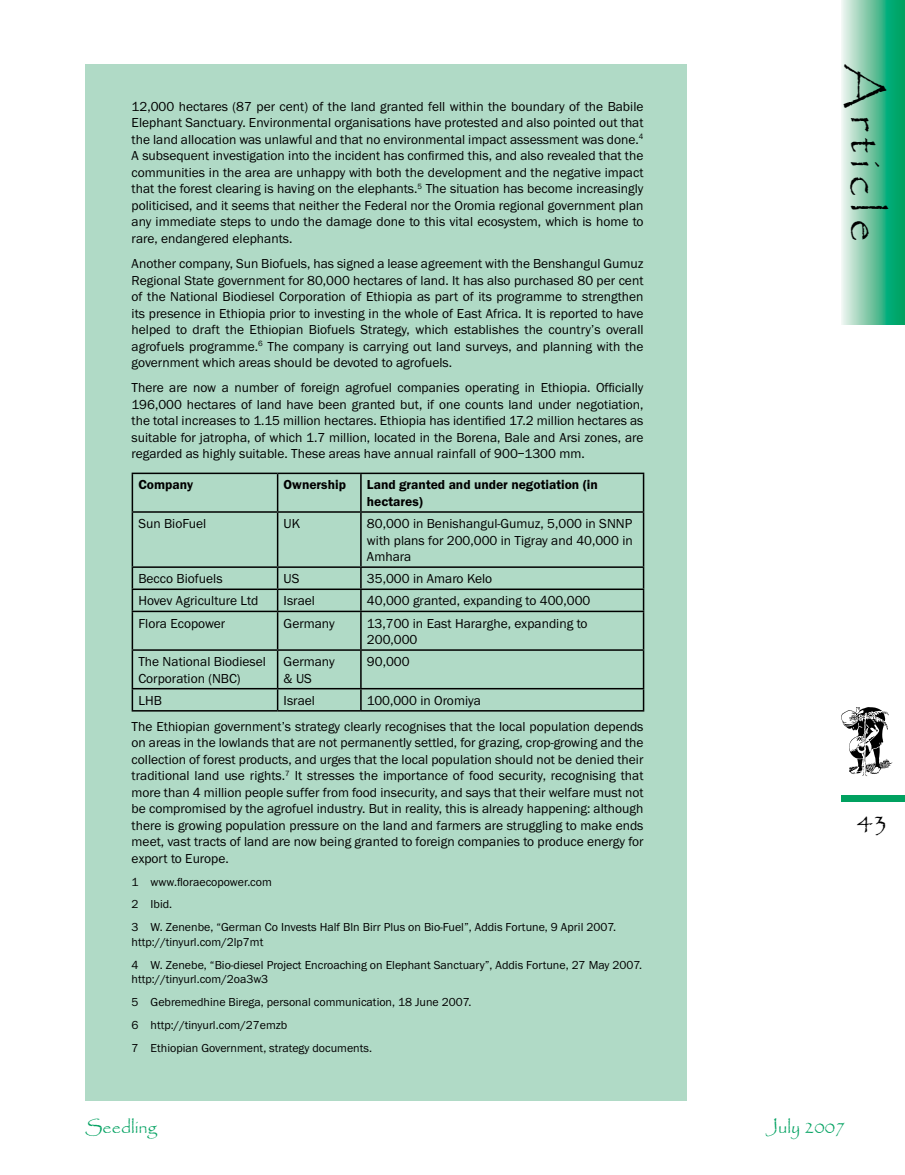
<style>
.page{position:relative;width:905px;height:1175px;background:#fff}
.page>*{position:absolute;margin:0;border:0;box-sizing:border-box;transform-origin:0 0}
.t1{font:45px "Papyrus";letter-spacing:.15em;color:#000}
.t2{font:27px "Papyrus";color:#000}
.t3{font:18px "Papyrus";color:#00a160}
.t4{font:13.5px/16.5px "Franklin Got ITC";color:#000;text-align:justify}
.t5{font:600 13.5px/16.5px "Franklin Got ITC";color:#000}
.t6{font:12px/23px "Franklin Got ITC";color:#000}
</style>
<div class="page">
<div style="left:841px;top:795px;width:63px;height:6px;background:#00a160"></div>
<svg style="left:841px;top:707px;width:51px;height:69px"></svg>
<svg style="left:841px;top:0;width:63px;height:324px"></svg>
<div style="left:85px;top:64px;width:601px;height:1036px;background:#b0dac6"></div>
<hr style="left:132px;top:472px;width:145px;height:2px;background:#000">
<hr style="left:132px;top:474px;width:1px;height:37px;background:#000">
<hr style="left:277px;top:472px;width:84px;height:2px;background:#000">
<hr style="left:277px;top:474px;width:1px;height:37px;background:#000">
<hr style="left:361px;top:472px;width:283px;height:2px;background:#000">
<hr style="left:360px;top:474px;width:1px;height:37px;background:#000">
<hr style="left:642px;top:474px;width:2px;height:37px;background:#000">
<hr style="left:132px;top:511px;width:145px;height:2px;background:#000">
<hr style="left:132px;top:513px;width:1px;height:53px;background:#000">
<hr style="left:277px;top:511px;width:84px;height:2px;background:#000">
<hr style="left:277px;top:513px;width:1px;height:53px;background:#000">
<hr style="left:361px;top:511px;width:283px;height:2px;background:#000">
<hr style="left:360px;top:513px;width:1px;height:53px;background:#000">
<hr style="left:642px;top:513px;width:2px;height:53px;background:#000">
<hr style="left:132px;top:566px;width:145px;height:2px;background:#000">
<hr style="left:277px;top:566px;width:84px;height:2px;background:#000">
<hr style="left:361px;top:566px;width:283px;height:2px;background:#000">
<hr style="left:642px;top:568px;width:2px;height:20px;background:#000">
<hr style="left:132px;top:588px;width:145px;height:2px;background:#000">
<svg style="left:132px;top:568px;width:1px;height:42px"></svg>
<hr style="left:277px;top:588px;width:84px;height:2px;background:#000">
<svg style="left:277px;top:568px;width:1px;height:42px"></svg>
<hr style="left:361px;top:588px;width:283px;height:2px;background:#000">
<svg style="left:360px;top:568px;width:1px;height:42px"></svg>
<hr style="left:642px;top:590px;width:2px;height:20px;background:#000">
<hr style="left:132px;top:610px;width:145px;height:2px;background:#000">
<hr style="left:132px;top:612px;width:1px;height:37px;background:#000">
<hr style="left:277px;top:610px;width:84px;height:2px;background:#000">
<hr style="left:277px;top:612px;width:1px;height:37px;background:#000">
<hr style="left:361px;top:610px;width:283px;height:2px;background:#000">
<hr style="left:360px;top:612px;width:1px;height:37px;background:#000">
<hr style="left:642px;top:612px;width:2px;height:37px;background:#000">
<hr style="left:132px;top:649px;width:145px;height:2px;background:#000">
<hr style="left:132px;top:651px;width:1px;height:37px;background:#000">
<hr style="left:277px;top:649px;width:84px;height:2px;background:#000">
<hr style="left:277px;top:651px;width:1px;height:37px;background:#000">
<hr style="left:361px;top:649px;width:283px;height:2px;background:#000">
<hr style="left:360px;top:651px;width:1px;height:37px;background:#000">
<hr style="left:642px;top:651px;width:2px;height:37px;background:#000">
<hr style="left:132px;top:688px;width:145px;height:1px;background:#000">
<svg style="left:132px;top:689px;width:1px;height:21px"></svg>
<hr style="left:277px;top:688px;width:84px;height:1px;background:#000">
<svg style="left:277px;top:689px;width:1px;height:21px"></svg>
<hr style="left:361px;top:688px;width:283px;height:1px;background:#000">
<svg style="left:360px;top:689px;width:1px;height:21px"></svg>
<hr style="left:642px;top:689px;width:2px;height:21px;background:#000">
<hr style="left:132px;top:710px;width:145px;height:1px;background:#000">
<hr style="left:277px;top:710px;width:84px;height:1px;background:#000">
<hr style="left:361px;top:710px;width:283px;height:1px;background:#000">
<p class="t4" style="left:132px;top:98px;width:513px">12,000 hectares (87 per cent) of the land granted fell within the boundary of the Babile Elephant Sanctuary. Environmental organisations have protested and also pointed out that the land allocation was unlawful and that no environmental impact assessment was done.<sup>4<br></sup>A subsequent investigation into the incident has confirmed this, and also revealed that the communities in the area are unhappy with both the development and the negative impact that the forest clearing is having on the elephants.<sup>5</sup> The situation has become increasingly politicised, and it seems that neither the Federal nor the Oromia regional government plan any immediate steps to undo the damage done to this vital ecosystem, which is home to rare, endangered elephants.</p>
<p class="t4" style="left:132px;top:255px;width:513px">Another company, Sun Biofuels, has signed a lease agreement with the Benshangul Gumuz Regional State government for 80,000 hectares of land. It has also purchased 80 per cent of the National Biodiesel Corporation of Ethiopia as part of its programme to strengthen its presence in Ethiopia prior to investing in the whole of East Africa. It is reported to have helped to draft the Ethiopian Biofuels Strategy, which establishes the country’s overall agrofuels programme.<sup>6</sup> The company is carrying out land surveys, and planning with the government which areas should be devoted to agrofuels.</p>
<p class="t4" style="left:132px;top:379px;width:513px">There are now a number of foreign agrofuel companies operating in Ethiopia. Officially 196,000 hectares of land have been granted but, if one counts land under negotiation, the total increases to 1.15 million hectares. Ethiopia has identified 17.2 million hectares as suitable for jatropha, of which 1.7 million, located in the Borena, Bale and Arsi zones, are regarded as highly suitable. These areas have annual rainfall of 900–1300 mm.</p>
<p class="t5" style="left:138px;top:477px;width:56px">Company</p>
<p class="t5" style="left:283px;top:477px;width:64px">Ownership</p>
<p class="t5" style="left:367px;top:477px;width:232px">Land granted and under negotiation (in hectares)</p>
<p class="t4" style="left:138px;top:515px;width:69px">Sun BioFuel</p>
<p class="t4" style="left:283px;top:515px;width:18px">UK</p>
<p class="t4" style="left:367px;top:515px;width:267px">80,000 in Benishangul-Gumuz, 5,000 in SNNP with plans for 200,000 in Tigray and 40,000 in Amhara</p>
<p class="t4" style="left:138px;top:571px;width:86px">Becco Biofuels</p>
<p class="t4" style="left:283px;top:571px;width:17px">US</p>
<p class="t4" style="left:367px;top:571px;width:127px">35,000 in Amaro Kelo</p>
<p class="t4" style="left:138px;top:593px;width:122px">Hovev Agriculture Ltd</p>
<p class="t4" style="left:283px;top:593px;width:33px">Israel</p>
<p class="t4" style="left:367px;top:593px;width:225px">40,000 granted, expanding to 400,000</p>
<p class="t4" style="left:138px;top:615px;width:88px">Flora Ecopower</p>
<p class="t4" style="left:283px;top:615px;width:52px">Germany</p>
<p class="t4" style="left:367px;top:615px;width:222px">13,700 in East Hararghe, expanding to<br>200,000</p>
<p class="t4" style="left:138px;top:653px;width:129px">The National Biodiesel<br>Corporation (NBC)</p>
<p class="t4" style="left:283px;top:653px;width:52px">Germany &amp; US</p>
<p class="t4" style="left:367px;top:653px;width:44px">90,000</p>
<p class="t4" style="left:138px;top:692px;width:25px">LHB</p>
<p class="t4" style="left:283px;top:692px;width:33px">Israel</p>
<p class="t4" style="left:132px;top:687px;width:513px;line-height:25.8px;text-indent:235px">100,000 in Oromiya<br>The Ethiopian government’s strategy clearly recognises that the local population depends</p>
<p class="t4" style="left:132px;top:734px;width:513px">on areas in the lowlands that are not permanently settled, for grazing, crop-growing and the collection of forest products, and urges that the local population should not be denied their traditional land use rights.<sup>7</sup> It stresses the importance of food security, recognising that more than 4 million people suffer from food insecurity, and says that their welfare must not be compromised by the agrofuel industry. But in reality, this is already happening: although there is growing population pressure on the land and farmers are struggling to make ends meet, vast tracts of land are now being granted to foreign companies to produce energy for export to Europe.</p>
<p class="t6" style="left:132px;top:870px;width:486px">1 www.floraecopower.com<br>2 Ibid.<br>3 W. Zenenbe, “German Co Invests Half Bln Birr Plus on Bio-Fuel”, Addis Fortune, 9 April 2007.</p>
<p class="t6" style="left:132px;top:930px;width:512px">http://tinyurl.com/2lp7mt<br>4 W. Zenebe, “Bio-diesel Project Encroaching on Elephant Sanctuary”, Addis Fortune, 27 May 2007.</p>
<p class="t6" style="left:132px;top:967px;width:341px">http://tinyurl.com/2oa3w3<br>5 Gebremedhine Birega, personal communication, 18 June 2007.<br>6 http://tinyurl.com/27emzb<br>7 Ethiopian Government, strategy documents.</p>
<h1 class="t1" style="left:893px;top:64px;width:179px;rotate:90deg">Article</h1>
<h2 class="t2" style="left:857px;top:807px;width:32px">43</h2>
<h3 class="t3" style="left:85px;top:1116px;width:73px">Seedling</h3>
<h3 class="t3" style="left:766px;top:1115px;width:81px">July 2007</h3>
</div>
